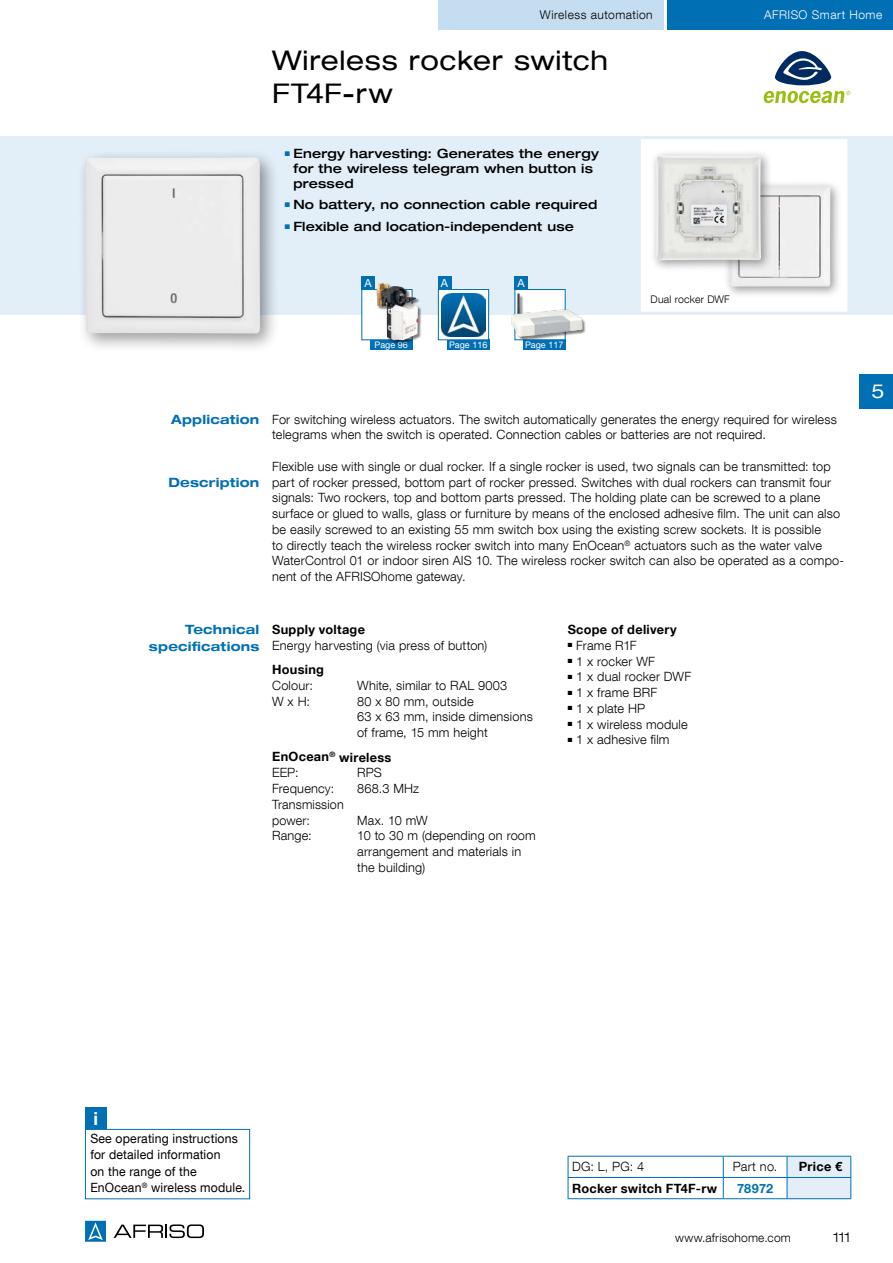
<style>
.page{position:relative;width:893px;height:1263px;background:#fff}
.page>*{position:absolute;margin:0;border:0;box-sizing:border-box;transform-origin:0 0}
.t1{font:expanded 27px/33px "Helvetica Neue LT Com";letter-spacing:.025em;color:#000}
.t2{font:expanded 19.5px "Helvetica Neue LT Com";color:#fff}
.t3{font:700 18px "Helvetica Neue LT Com";color:#fff}
.t4{font:300 expanded 13.5px "Helvetica Neue LT Com";color:#000}
.t5{font:300 12.75px/15.8px "Helvetica Neue LT Com";letter-spacing:.015em;color:#000}
.t6{font:500 expanded 12.75px/15px "Helvetica Neue LT Com";letter-spacing:.015em;color:#000}
.t7{font:12.75px/16.5px "Helvetica Neue LT Com";letter-spacing:.015em;color:#000;scale:.96 1}
.t8{font:700 12.75px/15.8px "Helvetica Neue LT Com";letter-spacing:.02em;color:#000}
.t9{font:700 expanded 12.75px/16.5px "Helvetica Neue LT Com";letter-spacing:.015em;color:#006fb4;text-align:right}
.t10{font:700 12.75px "Helvetica Neue LT Com";letter-spacing:.01em;color:#006fb4}
.t11{font:300 12px "Helvetica Neue LT Com";letter-spacing:.03em;color:#000}
.t12{font:300 12px "Helvetica Neue LT Com";letter-spacing:.04em;color:#fff}
.t13{font:11.1px "Helvetica Neue LT Com";color:#fff}
.t14{font:300 10.5px "Helvetica Neue LT Com";letter-spacing:.02em;color:#000}
.t15{font:9px "Helvetica Neue LT Com";color:#fff}
.s1{font-weight:300}
</style>
<div class="page">
<div style="left:0;top:136px;width:893px;height:179px;background:#e2eef8"></div>
<div style="left:668px;top:0;width:225px;height:30px;background:#006fb4"></div>
<div style="left:438px;top:0;width:225px;height:30px;background:#c4ddf1"></div>
<svg style="left:114px;top:1224px;width:90px;height:14px"></svg>
<svg style="left:85px;top:1221px;width:21px;height:21px"></svg>
<hr style="left:568px;top:1156px;width:155px;height:1px;background:#006fb4">
<hr style="left:723px;top:1156px;width:64px;height:1px;background:#006fb4">
<hr style="left:568px;top:1177px;width:155px;height:1px;background:#006fb4">
<svg style="left:568px;top:1156px;width:1px;height:42px"></svg>
<hr style="left:723px;top:1177px;width:64px;height:1px;background:#006fb4">
<svg style="left:723px;top:1156px;width:1px;height:42px"></svg>
<svg style="left:787px;top:1156px;width:64px;height:42px;background:#d5e6f3"></svg>
<hr style="left:568px;top:1198px;width:155px;height:1px;background:#006fb4">
<hr style="left:723px;top:1198px;width:64px;height:1px;background:#006fb4">
<hr style="left:787px;top:1198px;width:64px;height:1px;background:#006fb4">
<div style="left:85px;top:1129px;width:165px;height:70px;border:1px solid #006fb4"></div>
<div style="left:85px;top:1108px;width:21px;height:21px;background:#006fb4"></div>
<div style="left:77px;top:149px;width:203px;height:204px;background:#000;opacity:.4"></div>
<img style="left:85px;top:157px;width:175px;height:177px">
<svg style="left:764px;top:91px;width:86px;height:12px"></svg>
<svg style="left:775px;top:51px;width:56px;height:34px"></svg>
<div style="left:639px;top:138px;width:210px;height:175px;background:#fff"></div>
<div style="left:723px;top:179px;width:119px;height:120px;background:#000;opacity:.4"></div>
<img style="left:729px;top:186px;width:101px;height:101px">
<div style="left:638px;top:136px;width:212px;height:179px;border:3px solid #e2eef8"></div>
<div style="left:650px;top:149px;width:123px;height:123px;background:#000;opacity:.4"></div>
<img style="left:656px;top:155px;width:105px;height:105px">
<div style="left:361px;top:276px;width:14px;height:14px;background:#006fb4"></div>
<div style="left:370px;top:340px;width:42px;height:10px;background:#006fb4"></div>
<div style="left:361px;top:289px;width:51px;height:51px;background:#fff"></div>
<div style="left:377px;top:283px;width:45px;height:61px;background:#000;opacity:.5"></div>
<img style="left:377px;top:283px;width:14px;height:56px">
<div style="left:438px;top:276px;width:13px;height:14px;background:#006fb4"></div>
<div style="left:447px;top:340px;width:42px;height:10px;background:#006fb4"></div>
<svg style="left:440px;top:291px;width:47px;height:46px"></svg>
<img style="left:442px;top:293px;width:43px;height:43px">
<div style="left:438px;top:289px;width:51px;height:51px;border:1px solid #006fb4"></div>
<div style="left:514px;top:276px;width:14px;height:14px;background:#006fb4"></div>
<div style="left:523px;top:340px;width:43px;height:10px;background:#006fb4"></div>
<div style="left:513px;top:294px;width:73px;height:47px;background:#000;opacity:.5"></div>
<img style="left:511px;top:290px;width:74px;height:49px">
<div style="left:859px;top:374px;width:34px;height:34px;background:#006fb4"></div>
<p class="t11" style="left:540px;top:7px;width:114px">Wireless automation</p>
<h1 class="t1" style="left:272px;top:43px;width:337px">Wireless rocker switch<br>FT4F-rw</h1>
<p class="t6" style="left:293px;top:145px;width:307px;text-indent:-9px"><sup>■</sup> Energy harvesting: Generates the energy for the wireless telegram when button is pressed</p>
<p class="t6" style="left:285px;top:197px;width:314px"><sup>■</sup> No battery, no connection cable required</p>
<p class="t6" style="left:285px;top:218px;width:291px"><sup>■</sup> Flexible and location-independent use</p>
<p class="t12" style="left:764px;top:7px;width:120px">AFRISO Smart Home</p>
<p class="t13" style="left:364px;top:276px;width:9px">A</p>
<p class="t15" style="left:374px;top:339px;width:35px">Page 96</p>
<p class="t13" style="left:441px;top:276px;width:9px">A</p>
<p class="t15" style="left:449px;top:339px;width:40px">Page 116</p>
<p class="t13" style="left:517px;top:276px;width:9px">A</p>
<p class="t15" style="left:525px;top:339px;width:40px">Page 117</p>
<p class="t14" style="left:651px;top:293px;width:81px">Dual rocker DWF</p>
<p class="t9" style="left:171px;top:411px;width:90px">Application</p>
<p class="t9" style="left:168px;top:473px;width:92px">Description</p>
<p class="t5" style="left:272px;top:411px;width:566px">For switching wireless actuators. The switch automatically generates the energy required for wireless telegrams when the switch is operated. Connection cables or batteries are not required.</p>
<p class="t5" style="left:272px;top:458px;width:573px">Flexible use with single or dual rocker. If a single rocker is used, two signals can be transmitted: top part of rocker pressed, bottom part of rocker pressed. Switches with dual rockers can transmit four signals: Two rockers, top and bottom parts pressed. The holding plate can be screwed to a plane surface or glued to walls, glass or furniture by means of the enclosed adhesive film. The unit can also be easily screwed to an existing 55 mm switch box using the existing screw sockets. It is possible<br>to directly teach the wireless rocker switch into many EnOcean<sup>®</sup> actuators such as the water valve WaterControl 01 or indoor siren AIS 10. The wireless rocker switch can also be operated as a compo&shy;nent of the AFRISOhome gateway.</p>
<p class="t9" style="left:149px;top:621px;width:112px">Technical specifications</p>
<p class="t8" style="left:272px;top:621px;width:94px">Supply voltage</p>
<p class="t5" style="left:272px;top:637px;width:217px">Energy harvesting (via press of button)</p>
<p class="t8" style="left:272px;top:661px;width:53px">Housing</p>
<p class="t5" style="left:272px;top:677px;width:42px">Colour:</p>
<p class="t5" style="left:357px;top:677px;width:152px">White, similar to RAL 9003</p>
<p class="t5" style="left:272px;top:693px;width:39px">W x H:</p>
<p class="t5" style="left:357px;top:693px;width:177px">80 x 80 mm, outside<br>63 x 63 mm, inside dimensions of frame, 15 mm height</p>
<p class="t8" style="left:272px;top:749px;width:121px">EnOcean<sup>®</sup> wireless<br><span class="s1">EEP:</span></p>
<p class="t5" style="left:357px;top:764px;width:26px">RPS</p>
<p class="t5" style="left:272px;top:780px;width:64px">Frequency:</p>
<p class="t5" style="left:357px;top:780px;width:63px">868.3 MHz</p>
<p class="t5" style="left:272px;top:796px;width:73px">Transmission power:</p>
<p class="t5" style="left:357px;top:812px;width:72px">Max. 10 mW</p>
<p class="t5" style="left:272px;top:827px;width:41px">Range:</p>
<p class="t5" style="left:357px;top:827px;width:180px">10 to 30 m (depending on room arrangement and materials in the building)</p>
<p class="t8" style="left:568px;top:621px;width:110px">Scope of delivery</p>
<p class="t5" style="left:568px;top:637px;width:70px">■ Frame R1F</p>
<p class="t5" style="left:568px;top:653px;width:89px">■ 1 x rocker WF</p>
<p class="t5" style="left:568px;top:669px;width:125px">■ 1 x dual rocker DWF</p>
<p class="t5" style="left:568px;top:684px;width:91px">■ 1 x frame BRF</p>
<p class="t5" style="left:568px;top:700px;width:79px">■ 1 x plate HP</p>
<p class="t5" style="left:568px;top:716px;width:122px">■ 1 x wireless module</p>
<p class="t5" style="left:568px;top:732px;width:103px">■ 1 x adhesive film</p>
<h2 class="t2" style="left:871px;top:379px;width:15px">5</h2>
<h3 class="t3" style="left:93px;top:1107px;width:6px">i</h3>
<p class="t7" style="left:90px;top:1130px;width:163px">See operating instructions for detailed information<br>on the range of the<br>EnOcean<sup>®</sup> wireless module.</p>
<p class="t5" style="left:572px;top:1159px;width:73px">DG: L, PG: 4</p>
<p class="t5" style="left:733px;top:1159px;width:46px">Part no.</p>
<p class="t8" style="left:799px;top:1158px;width:45px">Price €</p>
<p class="t8" style="left:572px;top:1180px;width:147px">Rocker switch FT4F-rw</p>
<p class="t10" style="left:737px;top:1180px;width:38px">78972</p>
<p class="t11" style="left:675px;top:1230px;width:117px">www.afrisohome.com</p>
<p class="t4" style="left:833px;top:1228px;width:19px">111</p>
</div>
